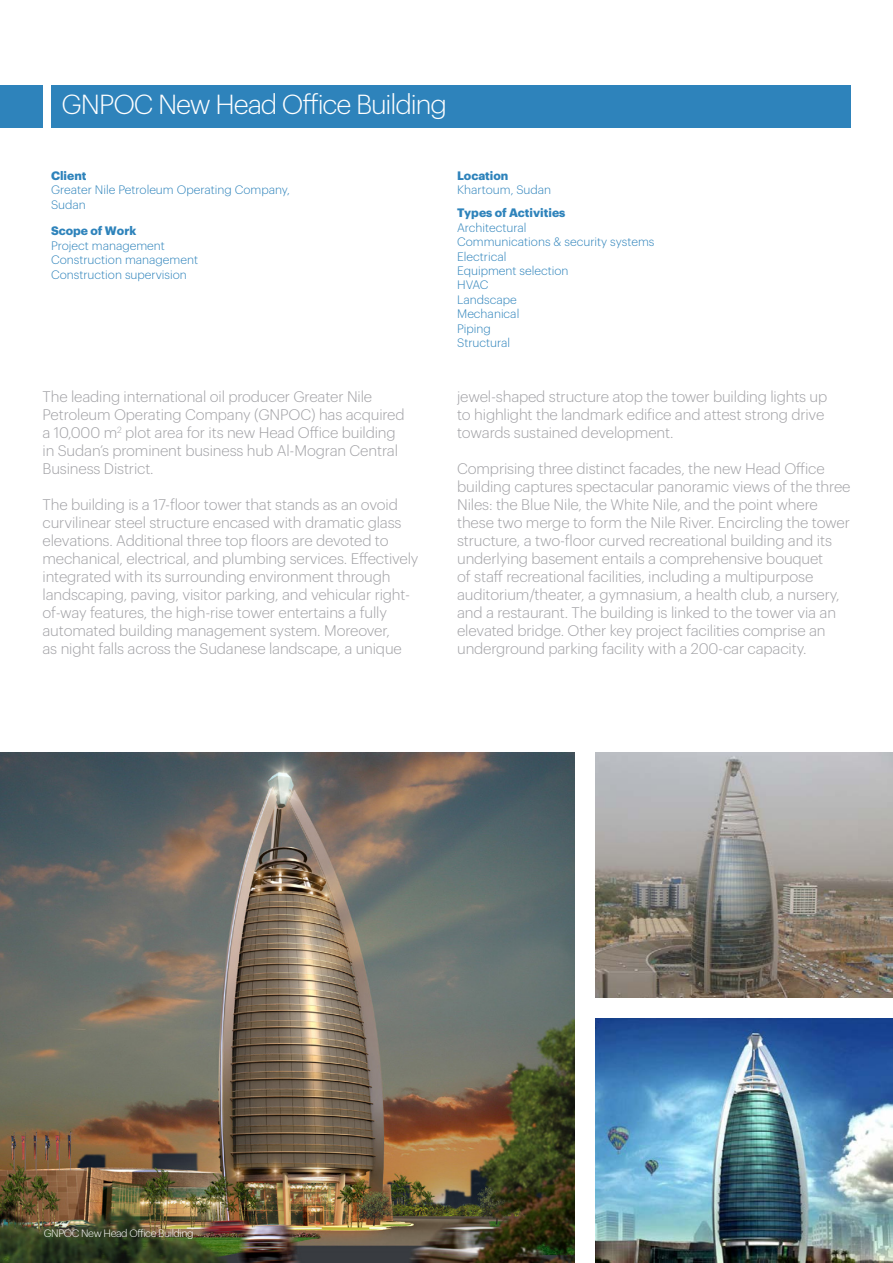
<style>
.page{position:relative;width:893px;height:1263px;background:#fff}
.page>*{position:absolute;margin:0;border:0;box-sizing:border-box;transform-origin:0 0}
.t1{font:300 27px "Graphik";letter-spacing:-.04em;color:#fff}
.t2{font:300 15px/18px "Graphik";letter-spacing:-.01em;color:#a1a1a5}
.t3{font:300 12px/14.4px "Graphik";color:#2e83bb}
.t4{font:700 12px "Graphik";color:#2e83bb}
.t5{font:300 10.5px "Graphik";letter-spacing:-.04em;color:#fff}
</style>
<div class="page">
<img style="left:0;top:753px;width:574px;height:510px">
<div style="left:0;top:85px;width:43px;height:43px;background:#2e83bb"></div>
<div style="left:51px;top:85px;width:799px;height:43px;background:#2e83bb"></div>
<img style="left:595px;top:1018px;width:298px;height:245px">
<img style="left:595px;top:753px;width:298px;height:244px">
<p class="t1" style="left:62px;top:85px;width:387px">GNPOC New Head Office Building</p>
<p class="t4" style="left:51px;top:166px;width:37px">Client</p>
<p class="t3" style="left:51px;top:182px;width:240px">Greater Nile Petroleum Operating Company,<br>Sudan</p>
<p class="t4" style="left:51px;top:222px;width:87px">Scope of Work</p>
<p class="t3" style="left:51px;top:237px;width:115px">Project management</p>
<p class="t3" style="left:51px;top:252px;width:149px">Construction management</p>
<p class="t3" style="left:51px;top:266px;width:137px">Construction supervision</p>
<p class="t2" style="left:43px;top:386px;width:364px">The leading international oil producer Greater Nile Petroleum Operating Company (GNPOC) has acquired a 10,000 m<sup>2</sup> plot area for its new Head Office building in Sudan’s prominent business hub Al-Mogran Central Business District.</p>
<p class="t2" style="left:43px;top:494px;width:378px">The building is a 17-floor tower that stands as an ovoid curvilinear steel structure encased with dramatic glass elevations. Additional three top floors are devoted to mechanical, electrical, and plumbing services. Effectively integrated with its surrounding environment through landscaping, paving, visitor parking, and vehicular right&shy;of-way features, the high-rise tower entertains a fully automated building management system. Moreover,<br>as night falls across the Sudanese landscape, a unique</p>
<p class="t4" style="left:457px;top:166px;width:53px">Location</p>
<p class="t3" style="left:457px;top:182px;width:96px">Khartoum, Sudan</p>
<p class="t4" style="left:457px;top:204px;width:110px">Types of Activities</p>
<p class="t3" style="left:457px;top:219px;width:71px">Architectural</p>
<p class="t3" style="left:457px;top:234px;width:199px">Communications &amp; security systems</p>
<p class="t3" style="left:457px;top:248px;width:51px">Electrical</p>
<p class="t3" style="left:457px;top:262px;width:113px">Equipment selection</p>
<p class="t3" style="left:457px;top:277px;width:33px">HVAC</p>
<p class="t3" style="left:457px;top:291px;width:61px">Landscape</p>
<p class="t3" style="left:457px;top:306px;width:64px">Mechanical</p>
<p class="t3" style="left:457px;top:320px;width:35px">Piping</p>
<p class="t3" style="left:457px;top:334px;width:55px">Structural</p>
<p class="t2" style="left:457px;top:386px;width:372px">jewel-shaped structure atop the tower building lights up to highlight the landmark edifice and attest strong drive towards sustained development.</p>
<p class="t2" style="left:457px;top:458px;width:395px">Comprising three distinct facades, the new Head Office building captures spectacular panoramic views of the three Niles: the Blue Nile, the White Nile, and the point where these two merge to form the Nile River. Encircling the tower structure, a two-floor curved recreational building and its underlying basement entails a comprehensive bouquet<br>of staff recreational facilities, including a multipurpose auditorium/theater, a gymnasium, a health club, a nursery, and a restaurant. The building is linked to the tower via an elevated bridge. Other key project facilities comprise an underground parking facility with a 200-car capacity.</p>
<p class="t5" style="left:44px;top:1225px;width:151px">GNPOC New Head Office Building</p>
</div>
